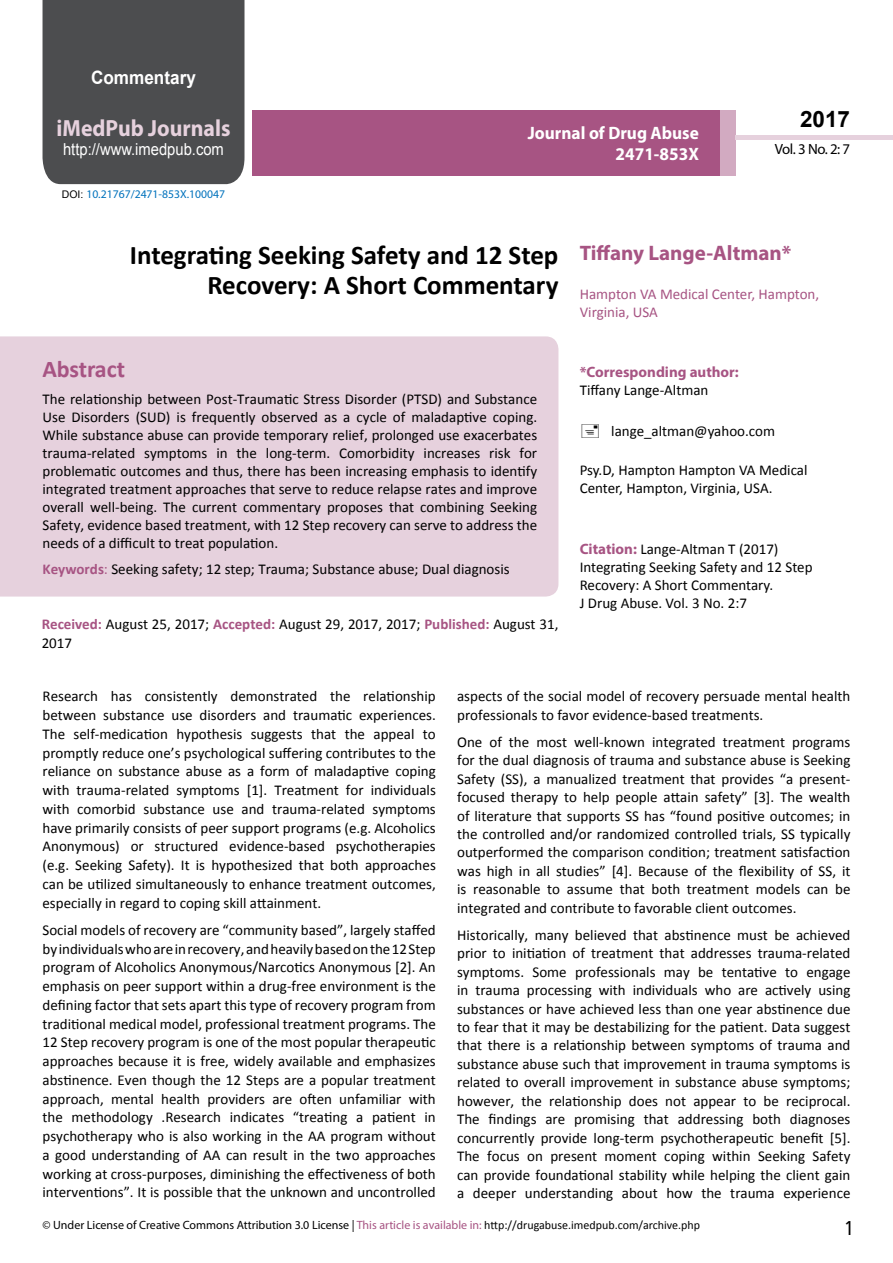
<style>
.page{position:relative;width:893px;height:1263px;background:#fff}
.page>*{position:absolute;margin:0;border:0;box-sizing:border-box;transform-origin:0 0}
.t1{font:700 27px/29.7px "Calibri";color:#000;text-align:right}
.t2{font:25.5px "Tunga";color:#000}
.t3{font:700 24px "Calibri";letter-spacing:-.005em;color:#a75483}
.t4{font:700 23.4px "Myriad Pro";color:#e6d1dd;scale:.93 1}
.t5{font:700 22.5px "Arial";color:#000}
.t6{font:700 21px "Myriad Pro";color:#a75483}
.t7{font:700 18.45px "Arial";color:#fff;scale:.93 1}
.t8{font:700 18px/21.6px "Myriad Pro";color:#fff;text-align:right;scale:.96 1}
.t9{font:16.5px "Arial";color:#fff;scale:.89 1}
.t10{font:15px/18.8px "Calibri";color:#000;text-align:justify}
.t11{font:15px/18px "Calibri";color:#a75483}
.t12{font:700 15px "Myriad Pro";color:#a75483}
.t13{font:14.85px "Myriad Pro";color:#000}
.t14{font:12px "Myriad Pro";color:#000}
.t15{font:11.7px "Myriad Pro";color:#0072bc}
.s1{font-family:"Arial";font-size:10.5px;color:#000}
.s2{font-weight:700;color:#a75483}
.s3{color:#a75483}
.s4{font-family:"Myriad Pro";font-weight:700;color:#a75483}
.s5{font-family:"Calibri"}
</style>
<div class="page">
<div style="left:252px;top:110px;width:469px;height:66px;background:#a75483"></div>
<div style="left:720px;top:110px;width:16px;height:66px;background:#d2aac1"></div>
<div style="left:43px;top:0;width:201px;height:184px;background:#4c4d4f"></div>
<div style="left:736px;top:135px;width:157px;height:5px;background:#e6d1dd"></div>
<div style="left:0;top:336px;width:558px;height:260px;background:#e6d1dd"></div>
<p class="t7" style="left:91px;top:65px;width:114px">Commentary</p>
<h3 class="t4" style="left:57px;top:113px;width:188px">iMedPub Journals</h3>
<p class="t9" style="left:63px;top:138px;width:182px">http://www.imedpub.com</p>
<p class="t15" style="left:62px;top:187px;width:165px"><span class="s1">DOI:</span> 10.21767/2471-853X.100047</p>
<p class="t8" style="left:528px;top:121px;width:180px">Journal of Drug Abuse<br>2471-853X</p>
<h3 class="t5" style="left:800px;top:104px;width:52px">2017</h3>
<p class="t13" style="left:775px;top:140px;width:77px">Vol. 3 No. 2: 7</p>
<h1 class="t1" style="left:130px;top:240px;width:430px">Integrating Seeking Safety and 12 Step<br>Recovery: A Short Commentary</h1>
<h3 class="t3" style="left:43px;top:354px;width:84px">Abstract</h3>
<p class="t10" style="left:43px;top:390px;width:496px;line-height:18px">The relationship between Post-Traumatic Stress Disorder (PTSD) and Substance Use Disorders (SUD) is frequently observed as a cycle of maladaptive coping.<br>While substance abuse can provide temporary relief, prolonged use exacerbates trauma-related symptoms in the long-term. Comorbidity increases risk for problematic outcomes and thus, there has been increasing emphasis to identify integrated treatment approaches that serve to reduce relapse rates and improve overall well-being. The current commentary proposes that combining Seeking Safety, evidence based treatment, with 12 Step recovery can serve to address the needs of a difficult to treat population.</p>
<p class="t10" style="left:43px;top:560px;width:469px"><span class="s2">Keywords</span><span class="s3">:</span> Seeking safety; 12 step; Trauma; Substance abuse; Dual diagnosis</p>
<p class="t10" style="left:42px;top:615px;width:518px"><span class="s2">Received:</span> August 25, 2017; <span class="s2">Accepted:</span> August 29, 2017, 2017; <span class="s2">Published:</span> August 31,<br>2017</p>
<h3 class="t6" style="left:580px;top:239px;width:213px">Tiffany Lange-Altman*</h3>
<p class="t11" style="left:580px;top:285px;width:241px">Hampton VA Medical Center, Hampton,<br>Virginia, USA</p>
<p class="t12" style="left:580px;top:363px;width:161px">*Corresponding author:</p>
<p class="t10" style="left:580px;top:381px;width:130px">Tiffany Lange-Altman</p>
<p class="t10" style="left:611px;top:422px;width:165px">lange_altman@yahoo.com</p>
<p class="t10" style="left:580px;top:461px;width:229px;line-height:18px">Psy.D, Hampton Hampton VA Medical<br>Center, Hampton, Virginia, USA.</p>
<p class="t10" style="left:580px;top:540px;width:234px;line-height:18px;text-align:left"><span class="s4">Citation:</span> Lange-Altman T (2017)<br>Integrating Seeking Safety and 12 Step<br>Recovery: A Short Commentary.<br>J Drug Abuse. Vol. 3 No. 2:7</p>
<p class="t10" style="left:43px;top:687px;width:395px">Research has consistently demonstrated the relationship between substance use disorders and traumatic experiences.<br>The self-medication hypothesis suggests that the appeal to promptly reduce one’s psychological suffering contributes to the reliance on substance abuse as a form of maladaptive coping with trauma-related symptoms [1]. Treatment for individuals with comorbid substance use and trauma-related symptoms have primarily consists of peer support programs (e.g. Alcoholics Anonymous) or structured evidence-based psychotherapies (e.g. Seeking Safety). It is hypothesized that both approaches can be utilized simultaneously to enhance treatment outcomes, especially in regard to coping skill attainment.</p>
<p class="t10" style="left:43px;top:920px;width:395px">Social models of recovery are “community based”, largely staffed by individuals who are in recovery, and heavily based on the 12 Step program of Alcoholics Anonymous/Narcotics Anonymous [2]. An emphasis on peer support within a drug-free environment is the defining factor that sets apart this type of recovery program from traditional medical model, professional treatment programs. The 12 Step recovery program is one of the most popular therapeutic approaches because it is free, widely available and emphasizes abstinence. Even though the 12 Steps are a popular treatment approach, mental health providers are often unfamiliar with the methodology .Research indicates “treating a patient in psychotherapy who is also working in the AA program without a good understanding of AA can result in the two approaches working at cross-purposes, diminishing the effectiveness of both interventions”. It is possible that the unknown and uncontrolled</p>
<p class="t10" style="left:457px;top:687px;width:395px">aspects of the social model of recovery persuade mental health professionals to favor evidence-based treatments.</p>
<p class="t10" style="left:457px;top:732px;width:395px">One of the most well-known integrated treatment programs for the dual diagnosis of trauma and substance abuse is Seeking Safety (SS), a manualized treatment that provides “a present&shy;focused therapy to help people attain safety” [3]. The wealth of literature that supports SS has “found positive outcomes; in the controlled and/or randomized controlled trials, SS typically outperformed the comparison condition; treatment satisfaction was high in all studies” [4]. Because of the flexibility of SS, it is reasonable to assume that both treatment models can be integrated and contribute to favorable client outcomes.</p>
<p class="t10" style="left:457px;top:925px;width:395px">Historically, many believed that abstinence must be achieved prior to initiation of treatment that addresses trauma-related symptoms. Some professionals may be tentative to engage in trauma processing with individuals who are actively using substances or have achieved less than one year abstinence due to fear that it may be destabilizing for the patient. Data suggest that there is a relationship between symptoms of trauma and substance abuse such that improvement in trauma symptoms is related to overall improvement in substance abuse symptoms; however, the relationship does not appear to be reciprocal.<br>The findings are promising that addressing both diagnoses concurrently provide long-term psychotherapeutic benefit [5].<br>The focus on present moment coping within Seeking Safety can provide foundational stability while helping the client gain a deeper understanding about how the trauma experience</p>
<p class="t14" style="left:43px;top:1218px;width:659px">© Under License of Creative Commons Attribution 3.0 License | <span class="s3">This article is available in:</span> <span class="s5">http://drugabuse.imedpub.com/archive.php</span></p>
<h2 class="t2" style="left:845px;top:1211px;width:9px">1</h2>
</div>
